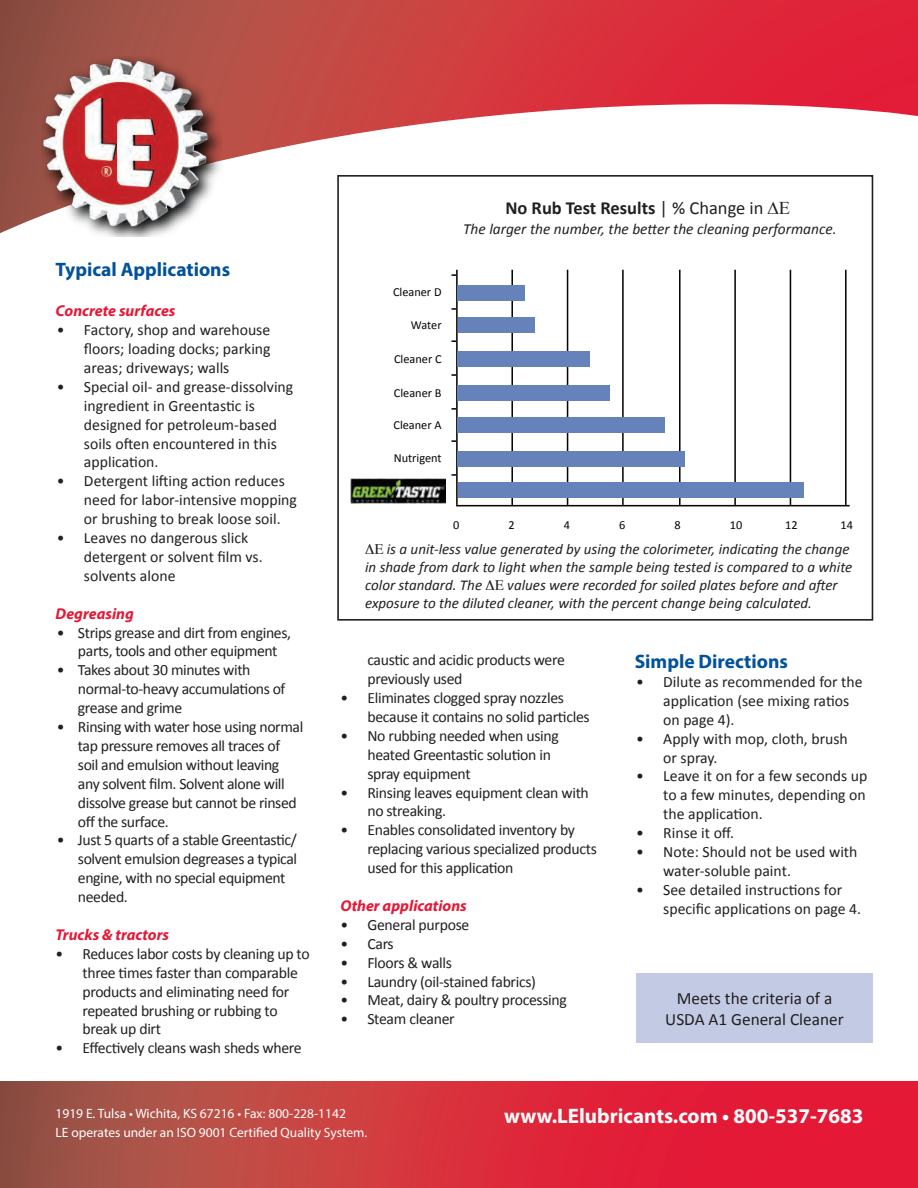
<style>
.page{position:relative;width:918px;height:1188px;background:#fff}
.page>*{position:absolute;margin:0;border:0;box-sizing:border-box;transform-origin:0 0}
.t1{font:700 21px "Myriad Pro";color:#fff}
.t2{font:700 19.5px "Myriad Pro";color:#01529a}
.t3{font:700 18.45px "Calibri";color:#231f20}
.t4{font:17.25px/20.7px "Calibri";color:#231f20;text-align:center}
.t5{font:15.75px/18.9px "Calibri";letter-spacing:-.02em;color:#231f20}
.t6{font:15.75px/18.9px "Calibri";color:#231f20}
.t7{font:italic 700 15.75px "Myriad Pro";color:#e51836}
.t8{font:italic 15.3px "Calibri";color:#231f20}
.t9{font:italic 15px/18px "Calibri";color:#231f20}
.t10{font:13.5px/19.5px "Myriad Pro";color:#fff}
.t11{font:12.3px "Calibri";color:#050504}
.s1{font-weight:400}
</style>
<div class="page">
<svg style="left:0;top:0;width:918px;height:241px"></svg>
<svg style="left:0;top:1082px;width:918px;height:106px;background:#cd333d"></svg>
<img style="left:41px;top:57px;width:180px;height:180px">
<hr style="left:456px;top:270px;width:2px;height:235px;background:#050504">
<hr style="left:511px;top:270px;width:2px;height:235px;background:#050504">
<hr style="left:567px;top:270px;width:1px;height:235px;background:#050504">
<hr style="left:622px;top:270px;width:2px;height:235px;background:#050504">
<hr style="left:679px;top:270px;width:2px;height:235px;background:#050504">
<hr style="left:734px;top:270px;width:2px;height:235px;background:#050504">
<hr style="left:790px;top:270px;width:1px;height:235px;background:#050504">
<hr style="left:845px;top:270px;width:2px;height:235px;background:#050504">
<hr style="left:456px;top:505px;width:394px;height:1px;background:#050504">
<div style="left:458px;top:285px;width:67px;height:15px;background:#6582ba"></div>
<div style="left:458px;top:317px;width:77px;height:16px;background:#6582ba"></div>
<div style="left:458px;top:351px;width:132px;height:16px;background:#6582ba"></div>
<div style="left:458px;top:385px;width:152px;height:15px;background:#6582ba"></div>
<div style="left:458px;top:417px;width:207px;height:16px;background:#6582ba"></div>
<div style="left:458px;top:482px;width:346px;height:15px;background:#6582ba"></div>
<div style="left:458px;top:451px;width:227px;height:15px;background:#6582ba"></div>
<div style="left:337px;top:175px;width:536px;height:446px;border:2px solid #231f20"></div>
<div style="left:636px;top:974px;width:237px;height:69px;background:#c3cbe4"></div>
<img style="left:351px;top:479px;width:94px;height:25px">
<svg style="left:779px;top:201px;width:11px;height:13px"></svg>
<p class="t2" style="left:56px;top:256px;width:176px">Typical Applications</p>
<p class="t7" style="left:56px;top:301px;width:122px">Concrete surfaces</p>
<p class="t5" style="left:84px;top:320px;width:188px;text-align:justify;text-indent:-27px">• Factory, shop and warehouse floors; loading docks; parking areas; driveways; walls</p>
<p class="t6" style="left:84px;top:376px;width:211px;text-indent:-27px">• Special oil- and grease-dissolving ingredient in Greentastic is designed for petroleum-based soils often encountered in this application.</p>
<p class="t6" style="left:84px;top:471px;width:215px;text-indent:-27px">• Detergent lifting action reduces need for labor-intensive mopping or brushing to break loose soil.</p>
<p class="t6" style="left:84px;top:528px;width:180px;text-indent:-27px">• Leaves no dangerous slick detergent or solvent film vs. solvents alone</p>
<p class="t7" style="left:55px;top:603px;width:80px">Degreasing</p>
<p class="t5" style="left:57px;top:622px;width:236px;text-align:center">• Strips grease and dirt from engines, parts, tools and other equipment</p>
<p class="t5" style="left:78px;top:660px;width:209px;text-indent:-21px">• Takes about 30 minutes with normal-to-heavy accumulations of grease and grime</p>
<p class="t5" style="left:78px;top:717px;width:227px;text-indent:-21px">• Rinsing with water hose using normal tap pressure removes all traces of soil and emulsion without leaving any solvent film. Solvent alone will dissolve grease but cannot be rinsed off the surface.</p>
<p class="t5" style="left:78px;top:830px;width:221px;text-indent:-21px">• Just 5 quarts of a stable Greentastic/ solvent emulsion degreases a typical engine, with no special equipment needed.</p>
<p class="t7" style="left:55px;top:924px;width:115px">Trucks &amp; tractors</p>
<p class="t5" style="left:82px;top:943px;width:229px;text-indent:-27px">• Reduces labor costs by cleaning up to three times faster than comparable products and eliminating need for repeated brushing or rubbing to break up dirt</p>
<p class="t5" style="left:55px;top:1038px;width:248px">• Effectively cleans wash sheds where</p>
<p class="t11" style="left:393px;top:284px;width:50px">Cleaner D</p>
<p class="t11" style="left:411px;top:318px;width:32px">Water</p>
<p class="t11" style="left:394px;top:351px;width:49px">Cleaner C</p>
<p class="t11" style="left:394px;top:385px;width:49px">Cleaner B</p>
<p class="t11" style="left:393px;top:417px;width:50px">Cleaner A</p>
<p class="t11" style="left:394px;top:450px;width:49px">Nutrigent</p>
<p class="t3" style="left:505px;top:196px;width:275px">No Rub Test Results <span class="s1">| % Change in</span> ∆</p>
<p class="t8" style="left:463px;top:218px;width:375px">The larger the number, the better the cleaning performance.</p>
<p class="t11" style="left:453px;top:517px;width:8px">0</p>
<p class="t11" style="left:508px;top:517px;width:8px">2</p>
<p class="t11" style="left:564px;top:517px;width:8px">4</p>
<p class="t11" style="left:619px;top:517px;width:8px">6</p>
<p class="t11" style="left:674px;top:517px;width:8px">8</p>
<p class="t11" style="left:730px;top:517px;width:14px">10</p>
<p class="t11" style="left:785px;top:517px;width:14px">12</p>
<p class="t11" style="left:840px;top:517px;width:14px">14</p>
<p class="t9" style="left:365px;top:539px;width:489px;text-indent:22px">is a unit-less value generated by using the colorimeter, indicating the change in shade from dark to light when the sample being tested is compared to a white color standard. The</p>
<p class="t9" style="left:365px;top:575px;width:474px;text-indent:142px">values were recorded for soiled plates before and after exposure to the diluted cleaner, with the percent change being calculated.</p>
<p class="t5" style="left:367px;top:650px;width:199px">caustic and acidic products were previously used</p>
<p class="t5" style="left:367px;top:688px;width:224px;text-indent:-27px">• Eliminates clogged spray nozzles because it contains no solid particles</p>
<p class="t5" style="left:367px;top:725px;width:193px;text-indent:-27px">• No rubbing needed when using heated Greentastic solution in spray equipment</p>
<p class="t5" style="left:367px;top:782px;width:223px;text-indent:-27px">• Rinsing leaves equipment clean with no streaking.</p>
<p class="t5" style="left:367px;top:820px;width:231px;text-indent:-27px">• Enables consolidated inventory by replacing various specialized products used for this application</p>
<p class="t7" style="left:340px;top:895px;width:128px">Other applications</p>
<p class="t5" style="left:340px;top:914px;width:130px">• General purpose</p>
<p class="t5" style="left:340px;top:933px;width:55px">• Cars</p>
<p class="t5" style="left:340px;top:952px;width:113px">• Floors &amp; walls</p>
<p class="t5" style="left:340px;top:971px;width:197px">• Laundry (oil-stained fabrics)</p>
<p class="t5" style="left:340px;top:990px;width:228px">• Meat, dairy &amp; poultry processing</p>
<p class="t5" style="left:340px;top:1009px;width:116px">• Steam cleaner</p>
<p class="t2" style="left:635px;top:649px;width:155px">Simple Directions</p>
<p class="t6" style="left:663px;top:672px;width:201px;text-indent:-27px">• Dilute as recommended for the application (see mixing ratios on page 4).</p>
<p class="t6" style="left:663px;top:728px;width:186px;text-indent:-27px">• Apply with mop, cloth, brush or spray.</p>
<p class="t5" style="left:663px;top:766px;width:206px;text-align:justify;text-indent:-27px">• Leave it on for a few seconds up to a few minutes, depending on the application.</p>
<p class="t6" style="left:636px;top:823px;width:99px">• Rinse it off.</p>
<p class="t6" style="left:663px;top:842px;width:196px;text-indent:-27px">• Note: Should not be used with water-soluble paint.</p>
<p class="t6" style="left:663px;top:879px;width:200px;text-indent:-27px">• See detailed instructions for specific applications on page 4.</p>
<p class="t4" style="left:665px;top:988px;width:180px">Meets the criteria of a<br>USDA A1 General Cleaner</p>
<p class="t10" style="left:56px;top:1103px;width:313px">1919 E. Tulsa • Wichita, KS 67216 • Fax: 800-228-1142<br>LE operates under an ISO 9001 Certified Quality System.</p>
<h1 class="t1" style="left:504px;top:1103px;width:361px">www.LElubricants.com • 800-537-7683</h1>
</div>
